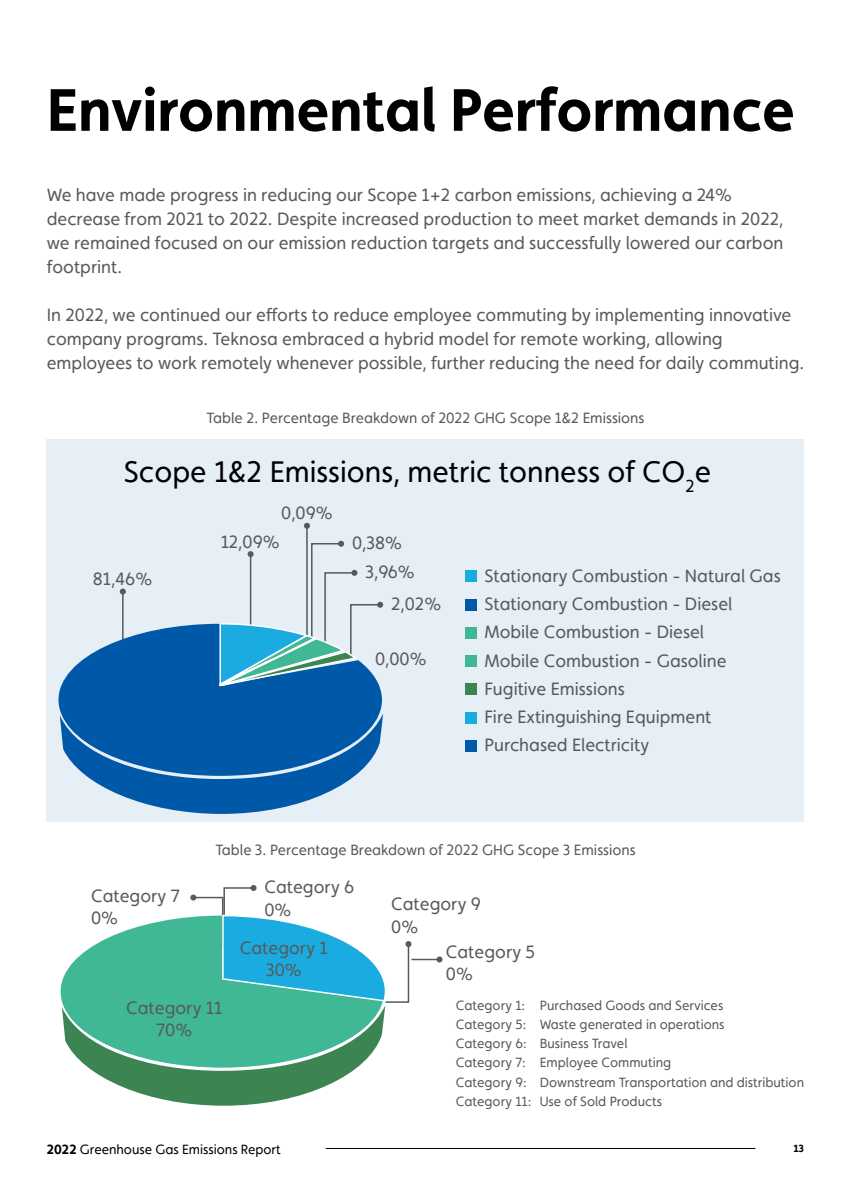
<style>
.page{position:relative;width:851px;height:1191px;background:#fff}
.page>*{position:absolute;margin:0;border:0;box-sizing:border-box;transform-origin:0 0}
.t1{font:700 60px "Faricy New";color:#000}
.t2{font:30px "Faricy New";color:#000}
.t3{font:18px/28.2px "Faricy New";color:#58595b}
.t4{font:15px "Faricy New";color:#58595b}
.t5{font:13.5px/19.2px "Faricy New";color:#58595b}
.t6{font:13.5px "Faricy New";color:#000}
.t7{font:700 10.5px "Faricy New";color:#000}
.s1{font-weight:700}
</style>
<div class="page">
<hr style="left:326px;top:1148px;width:429px;height:1px;background:#000">
<div style="left:47px;top:439px;width:757px;height:383px;background:#e6eef6"></div>
<div style="left:465px;top:571px;width:11px;height:11px;background:#1aabe1"></div>
<div style="left:465px;top:712px;width:11px;height:11px;background:#1aabe1"></div>
<div style="left:465px;top:599px;width:11px;height:11px;background:#0058a9"></div>
<div style="left:465px;top:740px;width:11px;height:11px;background:#0058a9"></div>
<div style="left:465px;top:627px;width:11px;height:11px;background:#40b795"></div>
<div style="left:465px;top:655px;width:11px;height:11px;background:#40b795"></div>
<div style="left:465px;top:683px;width:11px;height:12px;background:#3c8552"></div>
<hr style="left:306px;top:526px;width:2px;height:110px;background:#58595b">
<svg style="left:304px;top:523px;width:6px;height:6px"></svg>
<hr style="left:122px;top:591px;width:2px;height:111px;background:#58595b">
<svg style="left:120px;top:588px;width:6px;height:6px"></svg>
<svg style="left:58px;top:624px;width:324px;height:93px;fill:#0058a9"></svg>
<svg style="left:60px;top:713px;width:323px;height:101px"></svg>
<svg style="left:181px;top:541px;width:202px;height:163px"></svg>
<svg style="left:62px;top:885px;width:349px;height:220px"></svg>
<hr style="left:411px;top:958px;width:28px;height:2px;background:#58595b">
<svg style="left:436px;top:956px;width:6px;height:6px"></svg>
<h1 class="t1" style="left:47px;top:74px;width:749px">Environmental Performance</h1>
<p class="t3" style="left:47px;top:183px;width:738px;line-height:24px">We have made progress in reducing our Scope 1+2 carbon emissions, achieving a 24% decrease from 2021 to 2022. Despite increased production to meet market demands in 2022, we remained focused on our emission reduction targets and successfully lowered our carbon footprint.</p>
<p class="t3" style="left:47px;top:302px;width:758px;line-height:24px">In 2022, we continued our efforts to reduce employee commuting by implementing innovative company programs. Teknosa embraced a hybrid model for remote working, allowing employees to work remotely whenever possible, further reducing the need for daily commuting.</p>
<p class="t4" style="left:206px;top:409px;width:439px">Table 2. Percentage Breakdown of 2022 GHG Scope 1&amp;2 Emissions</p>
<h2 class="t2" style="left:124px;top:453px;width:589px">Scope 1&amp;2 Emissions, metric tonness of CO<sub>2</sub>e</h2>
<p class="t3" style="left:93px;top:564px;width:61px">81,46%</p>
<p class="t3" style="left:91px;top:884px;width:90px;line-height:22.2px">Category 7<br>0%</p>
<p class="t3" style="left:281px;top:499px;width:53px">0,09%</p>
<p class="t3" style="left:221px;top:527px;width:60px">12,09%</p>
<p class="t3" style="left:352px;top:528px;width:51px">0,38%</p>
<p class="t3" style="left:365px;top:558px;width:51px">3,96%</p>
<p class="t3" style="left:391px;top:589px;width:52px">2,02%</p>
<p class="t3" style="left:375px;top:644px;width:53px">0,00%</p>
<p class="t3" style="left:484px;top:561px;width:298px">Stationary Combustion - Natural Gas<br>Stationary Combustion - Diesel<br>Mobile Combustion - Diesel<br>Mobile Combustion - Gasoline<br>Fugitive Emissions<br>Fire Extinguishing Equipment<br>Purchased Electricity</p>
<p class="t4" style="left:215px;top:841px;width:421px">Table 3. Percentage Breakdown of 2022 GHG Scope 3 Emissions</p>
<p class="t3" style="left:264px;top:876px;width:91px;line-height:22.2px">Category 6<br>0%</p>
<p class="t3" style="left:240px;top:936px;width:89px;line-height:22.2px;text-align:center">Category 1<br>30%</p>
<p class="t3" style="left:391px;top:893px;width:91px;line-height:22.2px">Category 9<br>0%</p>
<p class="t3" style="left:446px;top:940px;width:91px;line-height:22.2px">Category 5<br>0%</p>
<p class="t3" style="left:126px;top:996px;width:97px;line-height:22.2px;text-align:center">Category 11<br>70%</p>
<p class="t5" style="left:455px;top:995px;width:350px">Category 1: Purchased Goods and Services<br>Category 5: Waste generated in operations<br>Category 6: Business Travel<br>Category 7: Employee Commuting<br>Category 9: Downstream Transportation and distribution Category 11: Use of Sold Products</p>
<p class="t6" style="left:47px;top:1141px;width:235px"><span class="s1">2022</span> Greenhouse Gas Emissions Report</p>
<p class="t7" style="left:793px;top:1142px;width:12px">13</p>
</div>
